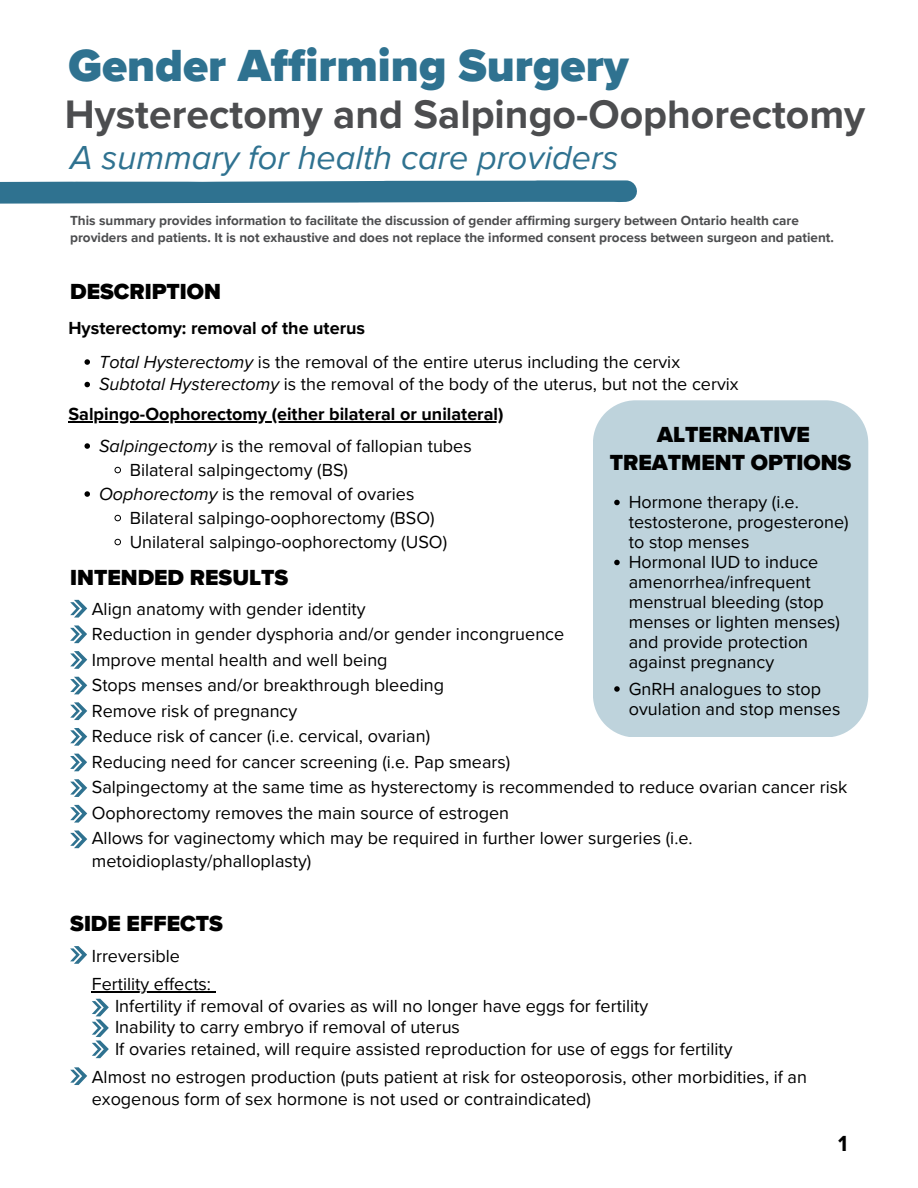
<style>
.page{position:relative;width:918px;height:1188px;background:#fff}
.page>*{position:absolute;margin:0;border:0;box-sizing:border-box;transform-origin:0 0}
.t1{font:900 46.35px "Proxima Nova";color:#2f7290}
.t2{font:700 40.95px "Proxima Nova";color:#4c4d4f}
.t3{font:italic 34.2px "Proxima Nova";color:#2f7290}
.t4{font:900 22.5px/28px "Proxima Nova";color:#000;text-align:center}
.t5{font:700 22.5px "Proxima Nova";color:#000}
.t6{font:18px/20px "Proxima Nova";color:#000}
.t7{font:700 18px "Proxima Nova";color:#000}
.t8{font:700 13.5px/16.8px "Proxima Nova";color:#4c4d4f}
.s1{font-style:italic}
</style>
<div class="page">
<svg style="left:0;top:180px;width:637px;height:24px;background:#45819c"></svg>
<svg style="left:70px;top:600px;width:17px;height:18px"></svg>
<svg style="left:70px;top:625px;width:17px;height:18px"></svg>
<svg style="left:70px;top:651px;width:17px;height:18px"></svg>
<svg style="left:70px;top:677px;width:17px;height:17px"></svg>
<svg style="left:70px;top:702px;width:17px;height:18px"></svg>
<svg style="left:70px;top:728px;width:17px;height:18px"></svg>
<svg style="left:70px;top:754px;width:17px;height:17px"></svg>
<svg style="left:70px;top:779px;width:17px;height:18px"></svg>
<svg style="left:70px;top:805px;width:17px;height:18px"></svg>
<svg style="left:70px;top:830px;width:17px;height:18px"></svg>
<div style="left:593px;top:400px;width:275px;height:337px;background:#bed3dc"></div>
<svg style="left:84px;top:359px;width:6px;height:6px"></svg>
<svg style="left:84px;top:382px;width:6px;height:5px"></svg>
<hr style="left:68px;top:421px;width:435px;height:2px;background:#000">
<svg style="left:84px;top:443px;width:6px;height:6px"></svg>
<svg style="left:114px;top:467px;width:7px;height:6px"></svg>
<svg style="left:84px;top:491px;width:6px;height:6px"></svg>
<svg style="left:114px;top:515px;width:7px;height:6px"></svg>
<svg style="left:114px;top:539px;width:7px;height:6px"></svg>
<svg style="left:614px;top:500px;width:6px;height:5px"></svg>
<svg style="left:614px;top:560px;width:6px;height:5px"></svg>
<svg style="left:614px;top:686px;width:6px;height:6px"></svg>
<hr style="left:92px;top:991px;width:119px;height:2px;background:#000">
<svg style="left:70px;top:946px;width:17px;height:18px"></svg>
<svg style="left:92px;top:999px;width:17px;height:59px"></svg>
<svg style="left:70px;top:1067px;width:17px;height:18px"></svg>
<p class="t1" style="left:68px;top:38px;width:562px">Gender Affirming Surgery</p>
<p class="t2" style="left:65px;top:91px;width:802px">Hysterectomy and Salpingo-Oophorectomy</p>
<p class="t3" style="left:70px;top:138px;width:550px">A summary for health care providers</p>
<p class="t8" style="left:70px;top:213px;width:765px">This summary provides information to facilitate the discussion of gender affirming surgery between Ontario health care providers and patients. It is not exhaustive and does not replace the informed consent process between surgeon and patient.</p>
<h6 class="t4" style="left:70px;top:278px;width:152px">DESCRIPTION</h6>
<h1 class="t7" style="left:68px;top:318px;width:298px">Hysterectomy: removal of the uterus</h1>
<h2 class="t6" style="left:99px;top:352px;width:583px"><span class="s1">Total Hysterectomy</span> is the removal of the entire uterus including the cervix</h2>
<h3 class="t6" style="left:99px;top:375px;width:641px"><span class="s1">Subtotal Hysterectomy</span> is the removal of the body of the uterus, but not the cervix</h3>
<p class="t7" style="left:68px;top:404px;width:436px">Salpingo-Oophorectomy (either bilateral or unilateral)</p>
<h4 class="t6" style="left:99px;top:436px;width:374px"><span class="s1">Salpingectomy</span> is the removal of fallopian tubes</h4>
<h5 class="t6" style="left:130px;top:460px;width:220px">Bilateral salpingectomy (BS)</h5>
<p class="t6" style="left:99px;top:484px;width:317px"><span class="s1">Oophorectomy</span> is the removal of ovaries</p>
<p class="t6" style="left:130px;top:508px;width:306px">Bilateral salpingo-oophorectomy (BSO)</p>
<h6 class="t6" style="left:130px;top:532px;width:319px">Unilateral salpingo-oophorectomy (USO)</h6>
<h4 class="t4" style="left:610px;top:421px;width:243px">ALTERNATIVE<br>TREATMENT OPTIONS</h4>
<p class="t6" style="left:629px;top:493px;width:221px">Hormone therapy (i.e. testosterone, progesterone) to stop menses</p>
<p class="t6" style="left:629px;top:553px;width:213px">Hormonal IUD to induce amenorrhea/infrequent menstrual bleeding (stop menses or lighten menses) and provide protection against pregnancy</p>
<h6 class="t6" style="left:629px;top:679px;width:213px">GnRH analogues to stop ovulation and stop menses</h6>
<p class="t4" style="left:70px;top:564px;width:220px">INTENDED RESULTS</p>
<h4 class="t6" style="left:92px;top:596px;width:757px;line-height:25.5px">Align anatomy with gender identity<br>Reduction in gender dysphoria and/or gender incongruence<br>Improve mental health and well being<br>Stops menses and/or breakthrough bleeding<br>Remove risk of pregnancy<br>Reduce risk of cancer (i.e. cervical, ovarian)<br>Reducing need for cancer screening (i.e. Pap smears)<br>Salpingectomy at the same time as hysterectomy is recommended to reduce ovarian cancer risk</h4>
<p class="t6" style="left:92px;top:803px;width:419px">Oophorectomy removes the main source of estrogen</p>
<p class="t6" style="left:92px;top:826px;width:602px;line-height:23.2px">Allows for vaginectomy which may be required in further lower surgeries (i.e. metoidioplasty/phalloplasty)</p>
<p class="t4" style="left:70px;top:910px;width:154px">SIDE EFFECTS</p>
<h6 class="t6" style="left:92px;top:946px;width:90px">Irreversible</h6>
<p class="t6" style="left:115px;top:974px;width:535px;line-height:21.5px;text-indent:-23px">Fertility effects:<br>Infertility if removal of ovaries as will no longer have eggs for fertility<br>Inability to carry embryo if removal of uterus</p>
<p class="t6" style="left:92px;top:1035px;width:717px;line-height:28.5px;text-indent:23px">If ovaries retained, will require assisted reproduction for use of eggs for fertility<br>Almost no estrogen production (puts patient at risk for osteoporosis, other morbidities, if an</p>
<p class="t6" style="left:92px;top:1089px;width:501px">exogenous form of sex hormone is not used or contraindicated)</p>
<p class="t5" style="left:838px;top:1130px;width:11px">1</p>
</div>
